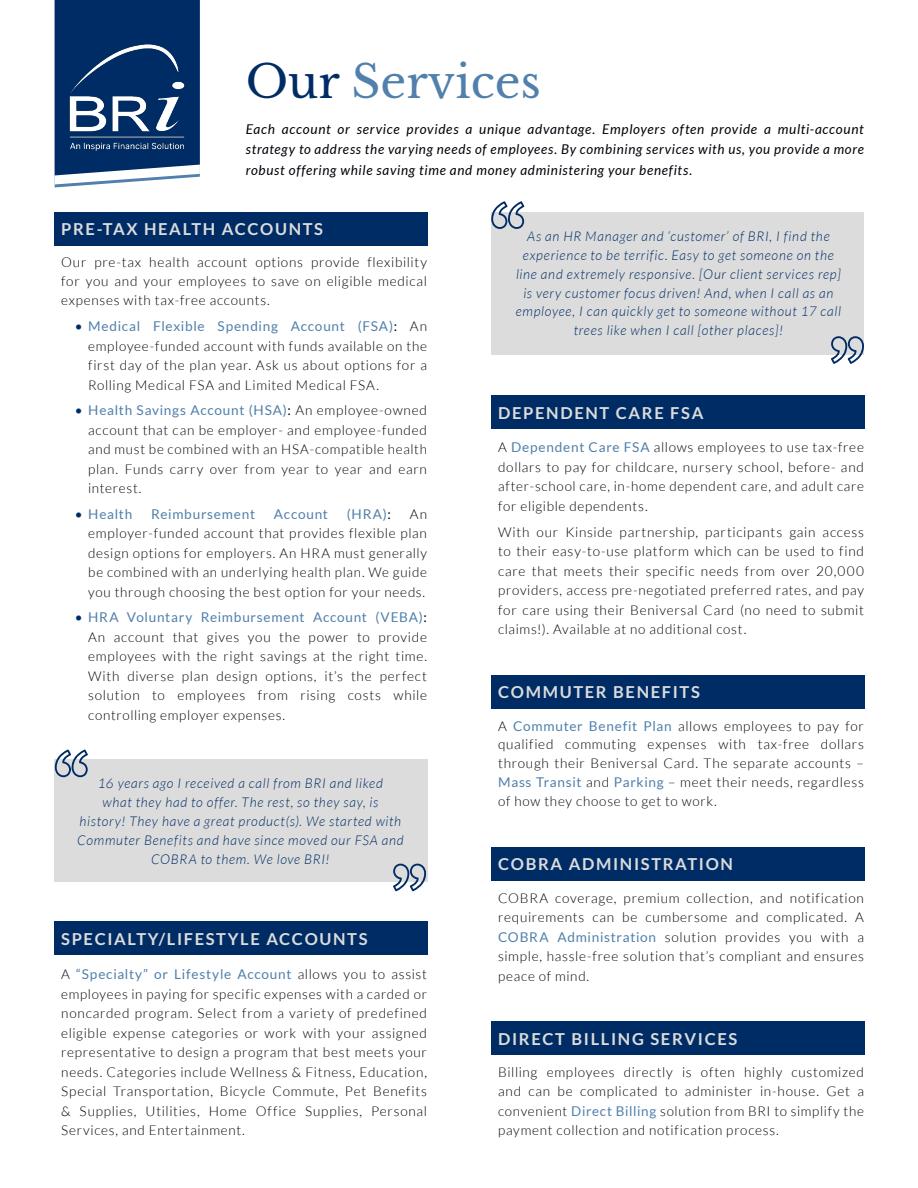
<style>
.page{position:relative;width:918px;height:1188px;background:#fff}
.page>*{position:absolute;margin:0;border:0;box-sizing:border-box;transform-origin:0 0}
.Page_Title{font:45px "Libre Baskerville";color:#5080ab}
.Subhead{font:700 16.5px "Lato";letter-spacing:.1em;color:#dcdcdc}
.Lower_Page_Body{font:300 13.5px/19.5px "Lato";letter-spacing:.05em;color:#000109;text-align:justify}
.Lower_Page_Body-2{font:italic 300 13.5px/18.9px "Lato";letter-spacing:.055em;color:#002c65;text-align:center}
.Lower_Page_Body-3{font:italic 13.5px/20.2px "Lato";letter-spacing:.055em;color:#000109;text-align:justify}
.t1{font:13.5px "Lato";letter-spacing:.05em;color:#5080ab}
.s1{color:#002c65}
.s2{font-weight:400;color:#002c65}
.s3{font-weight:400;color:#5080ab}
.s4{font-weight:400}
.s5{color:#000109}
</style>
<div class="page">
<div style="left:491px;top:675px;width:373px;height:34px;background:#002c65"></div>
<div style="left:491px;top:395px;width:373px;height:33px;background:#002c65"></div>
<div style="left:491px;top:847px;width:373px;height:33px;background:#002c65"></div>
<div style="left:491px;top:1021px;width:373px;height:34px;background:#002c65"></div>
<div style="left:54px;top:921px;width:373px;height:34px;background:#002c65"></div>
<div style="left:54px;top:759px;width:373px;height:123px;background:#dcdcdc"></div>
<svg style="left:55px;top:749px;width:33px;height:28px"></svg>
<svg style="left:393px;top:864px;width:33px;height:27px"></svg>
<div style="left:491px;top:212px;width:373px;height:142px;background:#dcdcdc"></div>
<svg style="left:491px;top:201px;width:33px;height:28px"></svg>
<svg style="left:831px;top:336px;width:33px;height:28px"></svg>
<div style="left:54px;top:212px;width:373px;height:33px;background:#002c65"></div>
<svg style="left:54px;top:0;width:146px;height:188px"></svg>
<img style="left:54px;top:29px;width:146px;height:124px">
<p class="Page_Title" style="left:246px;top:54px;width:297px"><span class="s1">Our</span> Services</p>
<p class="Lower_Page_Body-3" style="left:246px;top:120px;width:620px">Each account or service provides a unique advantage. Employers often provide a multi-account strategy to address the varying needs of employees. By combining services with us, you provide a more robust offering while saving time and money administering your benefits.</p>
<p class="Subhead" style="left:61px;top:220px;width:263px">PRE-TAX HEALTH ACCOUNTS</p>
<p class="Lower_Page_Body" style="left:61px;top:253px;width:367px;line-height:18.9px">Our pre-tax health account options provide flexibility for you and your employees to save on eligible medical expenses with tax-free accounts.</p>
<p class="Lower_Page_Body" style="left:88px;top:317px;width:340px;text-indent:-14px"><span class="s2">•</span> <span class="s3">Medical Flexible Spending Account (FSA)</span><span class="s4">:</span> An employee-funded account with funds available on the first day of the plan year. Ask us about options for a Rolling Medical FSA and Limited Medical FSA.</p>
<p class="Lower_Page_Body" style="left:88px;top:401px;width:340px;text-indent:-14px"><span class="s2">•</span> <span class="s3">Health Savings Account (HSA)</span><span class="s4">:</span> An employee-owned account that can be employer- and employee-funded and must be combined with an HSA-compatible health plan. Funds carry over from year to year and earn interest.</p>
<p class="t1" style="left:75px;top:506px;width:59px"><span class="s1">•</span> Health</p>
<p class="t1" style="left:151px;top:506px;width:105px">Reimbursement</p>
<p class="t1" style="left:274px;top:506px;width:56px">Account</p>
<p class="t1" style="left:347px;top:506px;width:46px">(HRA)<span class="s5">:</span></p>
<p class="Lower_Page_Body" style="left:88px;top:504px;width:340px;text-indent:322px">An employer-funded account that provides flexible plan design options for employers. An HRA must generally be combined with an underlying health plan. We guide you through choosing the best option for your needs.</p>
<p class="Lower_Page_Body" style="left:88px;top:608px;width:340px;text-indent:-14px"><span class="s2">•</span> <span class="s3">HRA Voluntary Reimbursement Account (VEBA)</span><span class="s4">:<br></span>An account that gives you the power to provide employees with the right savings at the right time.<br>With diverse plan design options, it’s the perfect solution to employees from rising costs while controlling employer expenses.</p>
<p class="Lower_Page_Body-2" style="left:77px;top:774px;width:328px">16 years ago I received a call from BRI and liked<br>what they had to offer. The rest, so they say, is<br>history! They have a great product(s). We started with Commuter Benefits and have since moved our FSA and COBRA to them. We love BRI!</p>
<p class="Subhead" style="left:61px;top:929px;width:308px">SPECIALTY/LIFESTYLE ACCOUNTS</p>
<p class="Lower_Page_Body" style="left:61px;top:965px;width:367px">A <span class="s3">“Specialty” or Lifestyle Account</span> allows you to assist employees in paying for specific expenses with a carded or noncarded program. Select from a variety of predefined eligible expense categories or work with your assigned representative to design a program that best meets your needs. Categories include Wellness &amp; Fitness, Education, Special Transportation, Bicycle Commute, Pet Benefits &amp; Supplies, Utilities, Home Office Supplies, Personal Services, and Entertainment.</p>
<p class="Lower_Page_Body-2" style="left:516px;top:227px;width:327px">As an HR Manager and ‘customer’ of BRI, I find the experience to be terrific. Easy to get someone on the line and extremely responsive. [Our client services rep] is very customer focus driven! And, when I call as an employee, I can quickly get to someone without 17 call trees like when I call [other places]!</p>
<p class="Subhead" style="left:498px;top:403px;width:207px">DEPENDENT CARE FSA</p>
<p class="Lower_Page_Body" style="left:498px;top:438px;width:367px">A <span class="s3">Dependent Care FSA</span> allows employees to use tax-free dollars to pay for childcare, nursery school, before- and after-school care, in-home dependent care, and adult care for eligible dependents.</p>
<p class="Lower_Page_Body" style="left:498px;top:522px;width:367px">With our Kinside partnership, participants gain access to their easy-to-use platform which can be used to find care that meets their specific needs from over 20,000 providers, access pre-negotiated preferred rates, and pay for care using their Beniversal Card (no need to submit claims!). Available at no additional cost.</p>
<p class="Subhead" style="left:498px;top:683px;width:203px">COMMUTER BENEFITS</p>
<p class="Lower_Page_Body" style="left:498px;top:716px;width:367px;line-height:18.9px">A <span class="s3">Commuter Benefit Plan</span> allows employees to pay for qualified commuting expenses with tax-free dollars through their Beniversal Card. The separate accounts – <span class="s3">Mass Transit</span> and <span class="s3">Parking</span> – meet their needs, regardless of how they choose to get to work.</p>
<p class="Subhead" style="left:498px;top:855px;width:236px">COBRA ADMINISTRATION</p>
<p class="Lower_Page_Body" style="left:498px;top:888px;width:367px">COBRA coverage, premium collection, and notification requirements can be cumbersome and complicated. A <span class="s3">COBRA Administration</span> solution provides you with a simple, hassle-free solution that’s compliant and ensures peace of mind.</p>
<p class="Subhead" style="left:498px;top:1030px;width:241px">DIRECT BILLING SERVICES</p>
<p class="Lower_Page_Body" style="left:498px;top:1062px;width:367px">Billing employees directly is often highly customized and can be complicated to administer in-house. Get a convenient <span class="s3">Direct Billing</span> solution from BRI to simplify the payment collection and notification process.</p>
</div>
